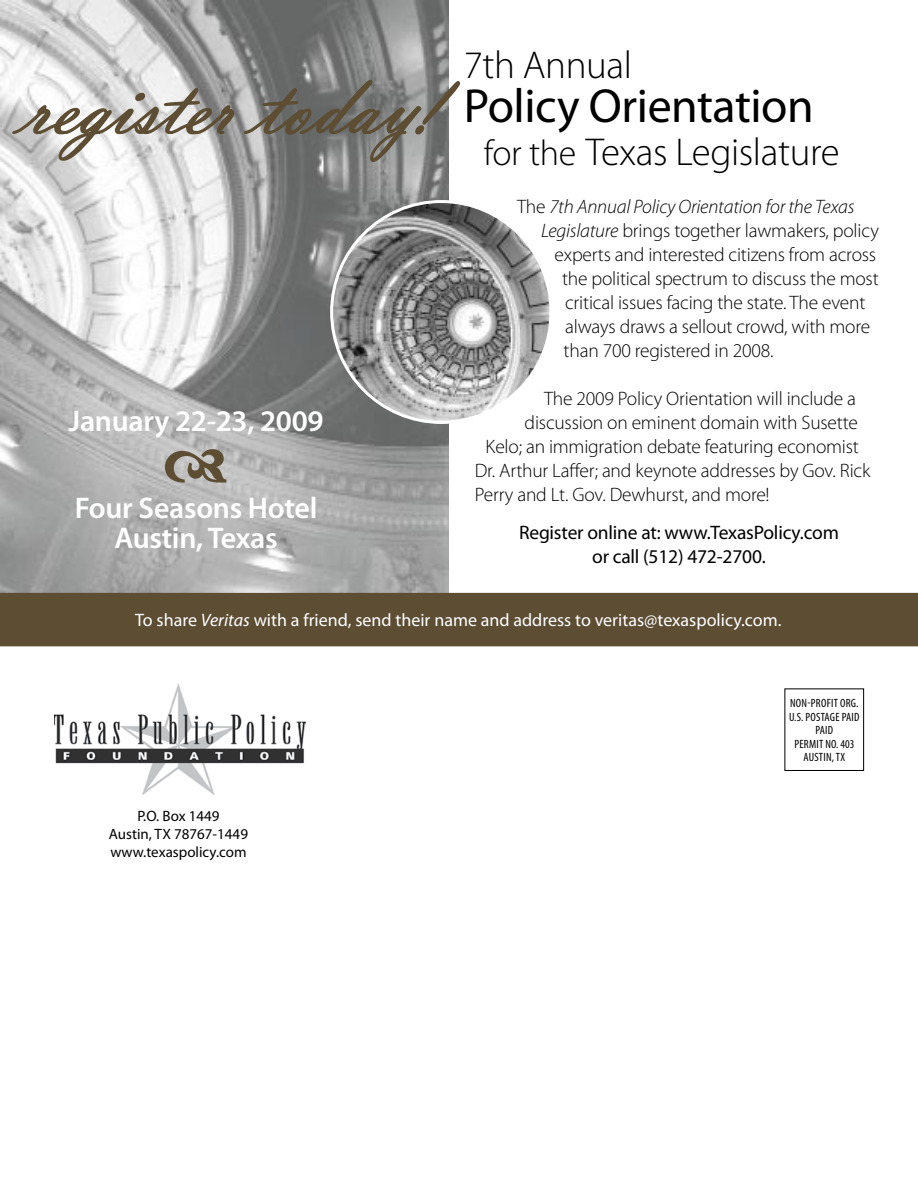
<style>
.page{position:relative;width:918px;height:1188px;background:#fff}
.page>*{position:absolute;margin:0;border:0;box-sizing:border-box;transform-origin:0 0}
.t1{font:48px "Myriad Pro";letter-spacing:-.01em;color:#000}
.t2{font:300 39px "Myriad Pro";letter-spacing:-.01em;color:#000}
.t3{font:600 30px/30px "Myriad Pro";letter-spacing:-.01em;color:#fff;text-align:center}
.t4{font:300 19.5px "Myriad Pro";letter-spacing:-.01em;color:#000}
.t5{font:19.5px/24px "Myriad Pro";letter-spacing:-.01em;color:#000;text-align:center}
.t6{font:italic 300 19.5px "Myriad Pro";letter-spacing:-.01em;color:#000}
.t7{font:18px "Myriad Pro";color:#fff}
.t8{font:15px/18px "Myriad Pro";color:#000;text-align:center}
.t9{font:condensed 12px "Myriad Pro";letter-spacing:.02em;color:#000}
.s1{font-size:36px}
.s2{font-style:normal}
.s3{font-style:italic}
</style>
<div class="page">
<img style="left:54px;top:684px;width:251px;height:110px">
<div style="left:784px;top:688px;width:80px;height:83px;border:1px solid #000"></div>
<div style="left:0;top:593px;width:918px;height:53px;background:#5c4d33"></div>
<img style="left:0;top:0;width:448px;height:593px">
<img style="left:332px;top:202px;width:217px;height:220px">
<svg style="left:11px;top:79px;width:449px;height:84px"></svg>
<svg style="left:165px;top:449px;width:61px;height:34px;background:#c1c1c1"></svg>
<h3 class="t3" style="left:69px;top:405px;width:256px">January 22-23, 2009</h3>
<h3 class="t3" style="left:75px;top:492px;width:244px">Four Seasons Hotel<br>Austin, Texas</h3>
<h2 class="t2" style="left:464px;top:42px;width:170px">7th Annual</h2>
<h1 class="t1" style="left:464px;top:76px;width:351px">Policy Orientation</h1>
<h2 class="t2" style="left:484px;top:129px;width:357px"><span class="s1">for the</span> Texas Legislature</h2>
<p class="t6" style="left:517px;top:195px;width:339px"><span class="s2">The</span> 7th Annual Policy Orientation for the Texas</p>
<p class="t4" style="left:541px;top:219px;width:339px"><span class="s3">Legislature</span> brings together lawmakers, policy</p>
<p class="t4" style="left:555px;top:243px;width:323px">experts and interested citizens from across</p>
<p class="t4" style="left:562px;top:267px;width:318px">the political spectrum to discuss the most</p>
<p class="t4" style="left:565px;top:291px;width:302px">critical issues facing the state. The event</p>
<p class="t4" style="left:565px;top:315px;width:307px">always draws a sellout crowd, with more</p>
<p class="t4" style="left:564px;top:339px;width:211px">than 700 registered in 2008.</p>
<p class="t4" style="left:544px;top:387px;width:313px">The 2009 Policy Orientation will include a</p>
<p class="t4" style="left:525px;top:411px;width:335px">discussion on eminent domain with Susette</p>
<p class="t4" style="left:486px;top:435px;width:375px">Kelo; an immigration debate featuring economist</p>
<p class="t4" style="left:475px;top:459px;width:397px">Dr. Arthur Laffer; and keynote addresses by Gov. Rick</p>
<p class="t4" style="left:475px;top:483px;width:296px">Perry and Lt. Gov. Dewhurst, and more!</p>
<p class="t5" style="left:519px;top:520px;width:321px">Register online at: www.TexasPolicy.com or call (512) 472-2700.</p>
<p class="t7" style="left:135px;top:609px;width:648px">To share <span class="s3">Veritas</span> with a friend, send their name and address to veritas@texaspolicy.com.</p>
<p class="t8" style="left:109px;top:807px;width:141px">P.O. Box 1449<br>Austin, TX 78767-1449 www.texaspolicy.com</p>
<p class="t9" style="left:790px;top:696px;width:70px">NON-PROFIT ORG.</p>
<p class="t9" style="left:789px;top:709px;width:72px">U.S. POSTAGE PAID</p>
<p class="t9" style="left:815px;top:723px;width:6px">PAID</p>
<p class="t9" style="left:794px;top:736px;width:61px">PERMIT NO. 403</p>
<p class="t9" style="left:803px;top:750px;width:43px">AUSTIN, TX</p>
</div>
